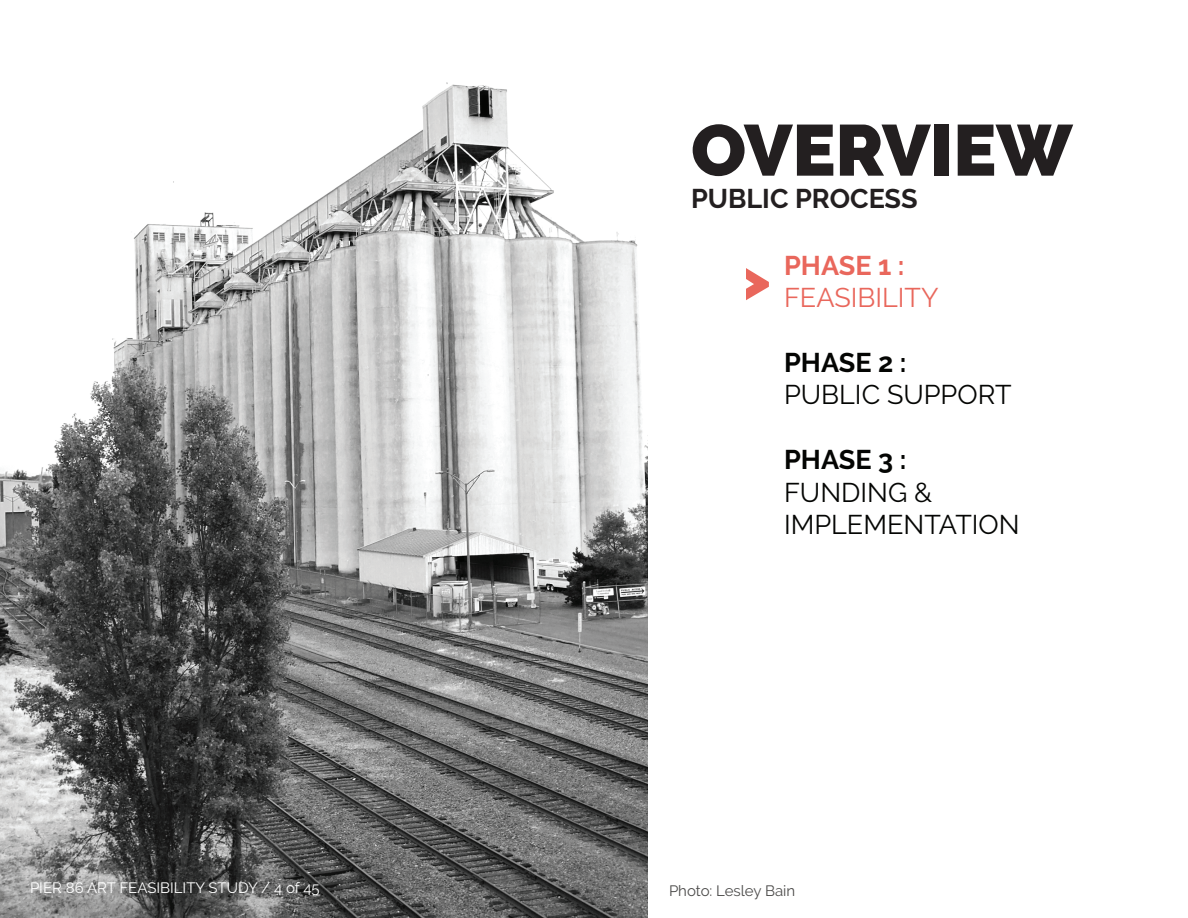
<style>
.page{position:relative;width:1188px;height:918px;background:#fff}
.page>*{position:absolute;margin:0;border:0;box-sizing:border-box;transform-origin:0 0}
.t1{font:900 72px "Raleway";color:#231f20}
.t2{font:900 54px "Raleway";color:#e9675c}
.t3{font:27px/32.4px "Raleway";color:#040503}
.t4{font:700 27px "Raleway";color:#040503}
.t5{font:700 27px "Raleway";color:#231f20}
.t6{font:27px "Raleway";color:#e9675c}
.t7{font:700 27px "Raleway";color:#e9675c}
.t8{font:15px "Raleway";color:#fff}
.t9{font:15px "Raleway";color:#4c4b4a}
</style>
<div class="page">
<img style="left:0;top:82px;width:648px;height:836px">
<h1 class="t1" style="left:691px;top:109px;width:383px">OVERVIEW</h1>
<p class="t5" style="left:691px;top:183px;width:228px">PUBLIC PROCESS</p>
<h2 class="t2" style="left:742px;top:248px;width:30px">&gt;</h2>
<p class="t7" style="left:784px;top:250px;width:122px">PHASE 1 :</p>
<p class="t6" style="left:784px;top:282px;width:156px">FEASIBILITY</p>
<p class="t4" style="left:784px;top:347px;width:124px">PHASE 2 :</p>
<p class="t3" style="left:784px;top:379px;width:229px">PUBLIC SUPPORT</p>
<p class="t4" style="left:784px;top:444px;width:124px">PHASE 3 :</p>
<p class="t3" style="left:784px;top:476px;width:237px">FUNDING &amp;<br>IMPLEMENTATION</p>
<p class="t8" style="left:30px;top:879px;width:291px">PIER 86 ART FEASIBILITY STUDY / 4 of 45</p>
<p class="t9" style="left:669px;top:882px;width:128px">Photo: Lesley Bain</p>
</div>
